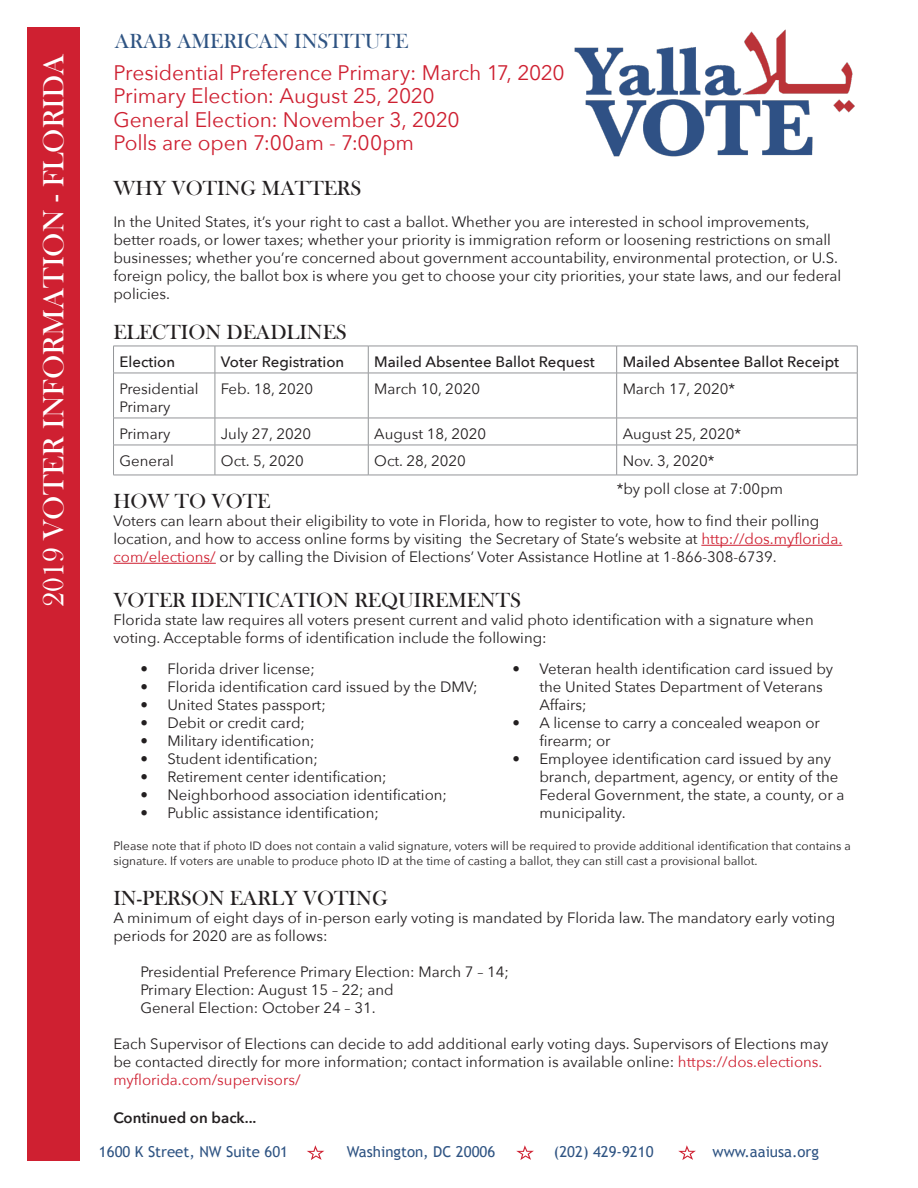
<style>
.page{position:relative;width:918px;height:1188px;background:#fff}
.page>*{position:absolute;margin:0;border:0;box-sizing:border-box;transform-origin:0 0}
.t1{font:30px "Bask Old Face";color:#fff}
.t2{font:21px "Avenir Next";letter-spacing:-.01em;color:#ce2031}
.t3{font:21px "Bask Old Face";color:#231f20}
.t4{font:21px "Bask Old Face";color:#2f5483}
.t5{font:15px/18px "Avenir Next";color:#231f20}
.t6{font:500 15px "Avenir Next";color:#231f20}
.t7{font:15px "Trebuchet MS";color:#2f5483}
.t8{font:600 15px "Avenir Next";color:#231f20}
.t9{font:12px/15px "Avenir Next";color:#231f20}
.s1{color:#cf2031}
</style>
<div class="page">
<hr style="left:113px;top:346px;width:102px;height:1px;background:#939598">
<svg style="left:113px;top:346px;width:1px;height:27px"></svg>
<hr style="left:215px;top:346px;width:153px;height:1px;background:#939598">
<svg style="left:215px;top:346px;width:1px;height:27px"></svg>
<hr style="left:368px;top:346px;width:249px;height:1px;background:#939598">
<svg style="left:368px;top:346px;width:1px;height:27px"></svg>
<hr style="left:617px;top:346px;width:240px;height:1px;background:#939598">
<svg style="left:616px;top:346px;width:1px;height:27px"></svg>
<svg style="left:857px;top:346px;width:1px;height:27px"></svg>
<hr style="left:113px;top:373px;width:102px;height:1px;background:#939598">
<hr style="left:113px;top:373px;width:1px;height:45px;background:#939598">
<hr style="left:215px;top:373px;width:153px;height:1px;background:#939598">
<hr style="left:215px;top:373px;width:1px;height:45px;background:#939598">
<hr style="left:368px;top:373px;width:249px;height:1px;background:#939598">
<hr style="left:368px;top:373px;width:1px;height:45px;background:#939598">
<hr style="left:617px;top:373px;width:240px;height:1px;background:#939598">
<hr style="left:616px;top:373px;width:1px;height:45px;background:#939598">
<hr style="left:857px;top:373px;width:1px;height:45px;background:#939598">
<hr style="left:113px;top:418px;width:102px;height:1px;background:#939598">
<svg style="left:113px;top:418px;width:1px;height:27px"></svg>
<hr style="left:215px;top:418px;width:153px;height:1px;background:#939598">
<svg style="left:215px;top:418px;width:1px;height:27px"></svg>
<hr style="left:368px;top:418px;width:249px;height:1px;background:#939598">
<svg style="left:368px;top:418px;width:1px;height:27px"></svg>
<hr style="left:617px;top:418px;width:240px;height:1px;background:#939598">
<svg style="left:616px;top:418px;width:1px;height:27px"></svg>
<svg style="left:857px;top:418px;width:1px;height:27px"></svg>
<hr style="left:113px;top:445px;width:102px;height:1px;background:#939598">
<hr style="left:113px;top:445px;width:1px;height:30px;background:#939598">
<hr style="left:215px;top:445px;width:153px;height:1px;background:#939598">
<hr style="left:215px;top:445px;width:1px;height:30px;background:#939598">
<hr style="left:368px;top:445px;width:249px;height:1px;background:#939598">
<hr style="left:368px;top:445px;width:1px;height:30px;background:#939598">
<hr style="left:617px;top:445px;width:240px;height:1px;background:#939598">
<hr style="left:616px;top:445px;width:1px;height:30px;background:#939598">
<hr style="left:857px;top:445px;width:1px;height:30px;background:#939598">
<hr style="left:113px;top:475px;width:102px;height:1px;background:#939598">
<hr style="left:215px;top:475px;width:153px;height:1px;background:#939598">
<hr style="left:368px;top:475px;width:249px;height:1px;background:#939598">
<hr style="left:617px;top:475px;width:240px;height:1px;background:#939598">
<hr style="left:701px;top:545px;width:141px;height:1px;background:#cf2031">
<hr style="left:113px;top:563px;width:103px;height:1px;background:#cf2031">
<img style="left:574px;top:29px;width:281px;height:128px">
<div style="left:27px;top:27px;width:53px;height:1133px;background:#cf2031"></div>
<svg style="left:307px;top:1145px;width:17px;height:15px"></svg>
<svg style="left:516px;top:1145px;width:18px;height:15px"></svg>
<svg style="left:678px;top:1145px;width:18px;height:15px"></svg>
<h1 class="t1" style="left:37px;top:607px;width:555px;rotate:-90deg">2019 VOTER INFORMATION - FLORIDA</h1>
<p class="t4" style="left:115px;top:29px;width:295px">ARAB AMERICAN INSTITUTE</p>
<p class="t2" style="left:113px;top:55px;width:453px">Presidential Preference Primary: March 17, 2020</p>
<p class="t2" style="left:113px;top:78px;width:323px">Primary Election: August 25, 2020</p>
<p class="t2" style="left:113px;top:102px;width:348px">General Election: November 3, 2020</p>
<p class="t2" style="left:113px;top:125px;width:302px">Polls are open 7:00am - 7:00pm</p>
<p class="t3" style="left:113px;top:177px;width:249px">WHY VOTING MATTERS</p>
<p class="t5" style="left:113px;top:212px;width:729px">In the United States, it’s your right to cast a ballot. Whether you are interested in school improvements, better roads, or lower taxes; whether your priority is immigration reform or loosening restrictions on small businesses; whether you’re concerned about government accountability, environmental protection, or U.S. foreign policy, the ballot box is where you get to choose your city priorities, your state laws, and our federal policies.</p>
<p class="t3" style="left:113px;top:321px;width:235px">ELECTION DEADLINES</p>
<p class="t6" style="left:120px;top:349px;width:57px">Election</p>
<p class="t6" style="left:221px;top:349px;width:125px">Voter Registration</p>
<p class="t6" style="left:374px;top:349px;width:222px">Mailed Absentee Ballot Request</p>
<p class="t6" style="left:623px;top:349px;width:218px">Mailed Absentee Ballot Receipt</p>
<p class="t5" style="left:120px;top:379px;width:81px">Presidential<br>Primary</p>
<p class="t5" style="left:221px;top:379px;width:94px">Feb. 18, 2020</p>
<p class="t5" style="left:374px;top:379px;width:107px">March 10, 2020</p>
<p class="t5" style="left:623px;top:379px;width:114px">March 17, 2020*</p>
<p class="t5" style="left:120px;top:424px;width:53px">Primary</p>
<p class="t5" style="left:221px;top:424px;width:92px">July 27, 2020</p>
<p class="t5" style="left:374px;top:424px;width:113px">August 18, 2020</p>
<p class="t5" style="left:623px;top:424px;width:120px">August 25, 2020*</p>
<p class="t5" style="left:120px;top:451px;width:56px">General</p>
<p class="t5" style="left:221px;top:451px;width:84px">Oct. 5, 2020</p>
<p class="t5" style="left:374px;top:451px;width:93px">Oct. 28, 2020</p>
<p class="t5" style="left:623px;top:451px;width:93px">Nov. 3, 2020*</p>
<p class="t3" style="left:113px;top:490px;width:158px">HOW TO VOTE</p>
<p class="t5" style="left:113px;top:511px;width:731px">Voters can learn about their eligibility to vote in Florida, how to register to vote, how to find their polling location, and how to access online forms by visiting the Secretary of State’s website at <span class="s1">http://dos.myflorida. com/elections/</span> or by calling the Division of Elections’ Voter Assistance Hotline at 1-866-308-6739.</p>
<p class="t3" style="left:113px;top:589px;width:409px">VOTER IDENTICATION REQUIREMENTS</p>
<p class="t5" style="left:113px;top:610px;width:702px">Florida state law requires all voters present current and valid photo identification with a signature when voting. Acceptable forms of identification include the following:</p>
<p class="t5" style="left:617px;top:479px;width:168px">*by poll close at 7:00pm</p>
<p class="t5" style="left:140px;top:659px;width:176px">• Florida driver license;</p>
<p class="t5" style="left:140px;top:677px;width:339px">• Florida identification card issued by the DMV;</p>
<p class="t5" style="left:140px;top:695px;width:187px">• United States passport;</p>
<p class="t5" style="left:140px;top:713px;width:166px">• Debit or credit card;</p>
<p class="t5" style="left:140px;top:731px;width:176px">• Military identification;</p>
<p class="t5" style="left:140px;top:749px;width:179px">• Student identification;</p>
<p class="t5" style="left:140px;top:767px;width:248px">• Retirement center identification;</p>
<p class="t5" style="left:140px;top:785px;width:308px">• Neighborhood association identification;</p>
<p class="t5" style="left:140px;top:803px;width:240px">• Public assistance identification;</p>
<p class="t5" style="left:539px;top:659px;width:295px;text-indent:-27px">• Veteran health identification card issued by the United States Department of Veterans<br>Affairs;</p>
<p class="t5" style="left:539px;top:713px;width:282px;text-indent:-27px">• A license to carry a concealed weapon or firearm; or</p>
<p class="t5" style="left:539px;top:749px;width:307px;text-indent:-27px">• Employee identification card issued by any branch, department, agency, or entity of the Federal Government, the state, a county, or a municipality.</p>
<p class="t9" style="left:113px;top:838px;width:739px">Please note that if photo ID does not contain a valid signature, voters will be required to provide additional identification that contains a signature. If voters are unable to produce photo ID at the time of casting a ballot, they can still cast a provisional ballot.</p>
<p class="t3" style="left:113px;top:887px;width:276px">IN-PERSON EARLY VOTING</p>
<p class="t5" style="left:113px;top:908px;width:723px">A minimum of eight days of in-person early voting is mandated by Florida law. The mandatory early voting periods for 2020 are as follows:</p>
<p class="t5" style="left:140px;top:962px;width:370px">Presidential Preference Primary Election: March 7 – 14;</p>
<p class="t5" style="left:140px;top:980px;width:255px">Primary Election: August 15 – 22; and</p>
<p class="t5" style="left:140px;top:998px;width:237px">General Election: October 24 – 31.</p>
<p class="t5" style="left:113px;top:1034px;width:717px">Each Supervisor of Elections can decide to add additional early voting days. Supervisors of Elections may be contacted directly for more information; contact information is available online: <span class="s1">https://dos.elections. myflorida.com/supervisors/</span></p>
<p class="t8" style="left:113px;top:1105px;width:145px">Continued on back...</p>
<p class="t7" style="left:99px;top:1143px;width:191px">1600 K Street, NW Suite 601</p>
<p class="t7" style="left:347px;top:1143px;width:150px">Washington, DC 20006</p>
<p class="t7" style="left:554px;top:1143px;width:101px">(202) 429-9210</p>
<p class="t7" style="left:713px;top:1143px;width:108px">www.aaiusa.org</p>
</div>
